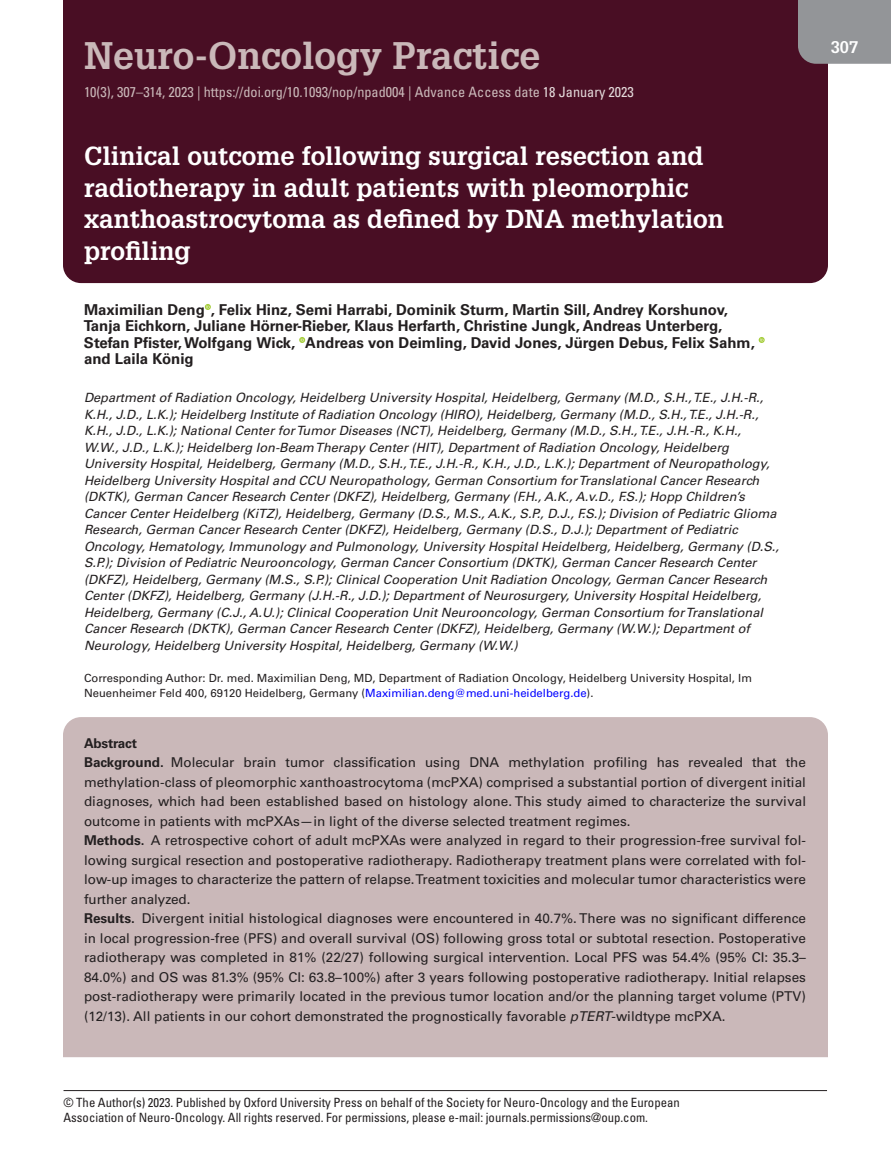
<style>
.page{position:relative;width:891px;height:1175px;background:#fff}
.page>*{position:absolute;margin:0;border:0;box-sizing:border-box;transform-origin:0 0}
.t1{font:700 37.5px "Glypha LT Std";color:#cab8b9}
.t2{font:700 25.5px/31.5px "Glypha LT Std";color:#fff}
.t3{font:700 16.5px "Glypha LT Std";color:#fff}
.t4{font:700 15px/16.5px "Univers LT Std";color:#231f20}
.t5{font:condensed 14.25px "Univers LT Std";color:#cab8b9}
.t6{font:13.5px/19.5px "Univers LT Std";color:#231f20}
.t7{font:italic 12.75px/16.5px "Univers LT Std";color:#231f20}
.t8{font:condensed 12.75px/15px "Univers LT Std";color:#231f20}
.t9{font:11.25px/15px "Univers LT Std";color:#231f20}
.s1{color:#e4dadb}
.s2{color:#00f}
.s3{font-weight:700}
.s4{font-style:italic}
</style>
<div class="page">
<div style="left:63px;top:0;width:765px;height:166px;background:#490e24"></div>
<div style="left:798px;top:0;width:93px;height:64px;background:#939598"></div>
<div style="left:63px;top:717px;width:765px;height:340px;background:#cab8b9"></div>
<hr style="left:64px;top:1090px;width:763px;height:1px;background:#231f20">
<svg style="left:205px;top:304px;width:6px;height:6px"></svg>
<svg style="left:299px;top:337px;width:6px;height:6px"></svg>
<svg style="left:759px;top:337px;width:6px;height:6px"></svg>
<div style="left:63px;top:166px;width:765px;height:117px;background:#490e24"></div>
<h1 class="t1" style="left:84px;top:32px;width:458px">Neuro-Oncology Practice</h1>
<p class="t5" style="left:84px;top:83px;width:551px">10(3), 307–314, 2023 | https://doi.org/10.1093/nop/npad004 | Advance Access date <span class="s1">18 January 2023</span></p>
<h2 class="t2" style="left:84px;top:140px;width:641px">Clinical outcome following surgical resection and radiotherapy in adult patients with pleomorphic xanthoastrocytoma as defined by DNA methylation profiling</h2>
<p class="t4" style="left:84px;top:301px;width:672px">Maximilian Deng , Felix Hinz, Semi Harrabi, Dominik Sturm, Martin Sill, Andrey Korshunov, Tanja Eichkorn, Juliane Hörner-Rieber, Klaus Herfarth, Christine Jungk, Andreas Unterberg, Stefan Pfister, Wolfgang Wick, Andreas von Deimling, David Jones, Jürgen Debus, Felix Sahm, and Laila König</p>
<p class="t7" style="left:84px;top:389px;width:697px">Department of Radiation Oncology, Heidelberg University Hospital, Heidelberg, Germany (M.D., S.H., T.E., J.H.-R., K.H., J.D., L.K.); Heidelberg Institute of Radiation Oncology (HIRO), Heidelberg, Germany (M.D., S.H., T.E., J.H.-R., K.H., J.D., L.K.); National Center for Tumor Diseases (NCT), Heidelberg, Germany (M.D., S.H., T.E., J.H.-R., K.H., W.W., J.D., L.K.); Heidelberg Ion-Beam Therapy Center (HIT), Department of Radiation Oncology, Heidelberg University Hospital, Heidelberg, Germany (M.D., S.H., T.E., J.H.-R., K.H., J.D., L.K.); Department of Neuropathology, Heidelberg University Hospital and CCU Neuropathology, German Consortium for Translational Cancer Research (DKTK), German Cancer Research Center (DKFZ), Heidelberg, Germany (F.H., A.K., A.v.D., F.S.); Hopp Children’s Cancer Center Heidelberg (KiTZ), Heidelberg, Germany (D.S., M.S., A.K., S.P., D.J., F.S.); Division of Pediatric Glioma Research, German Cancer Research Center (DKFZ), Heidelberg, Germany (D.S., D.J.); Department of Pediatric Oncology, Hematology, Immunology and Pulmonology, University Hospital Heidelberg, Heidelberg, Germany (D.S., S.P.); Division of Pediatric Neurooncology, German Cancer Consortium (DKTK), German Cancer Research Center (DKFZ), Heidelberg, Germany (M.S., S.P.); Clinical Cooperation Unit Radiation Oncology, German Cancer Research Center (DKFZ), Heidelberg, Germany (J.H.-R., J.D.); Department of Neurosurgery, University Hospital Heidelberg, Heidelberg, Germany (C.J., A.U.); Clinical Cooperation Unit Neurooncology, German Consortium for Translational Cancer Research (DKTK), German Cancer Research Center (DKFZ), Heidelberg, Germany (W.W.); Department of Neurology, Heidelberg University Hospital, Heidelberg, Germany (W.W.)</p>
<p class="t9" style="left:84px;top:670px;width:669px">Corresponding Author: Dr. med. Maximilian Deng, MD, Department of Radiation Oncology, Heidelberg University Hospital, Im<br>Neuenheimer Feld 400, 69120 Heidelberg, Germany (<span class="s2">Maximilian.deng@med.uni-heidelberg.de</span>).</p>
<p class="t6" style="left:84px;top:733px;width:724px"><span class="s3">Abstract<br>Background.</span> Molecular brain tumor classification using DNA methylation profiling has revealed that the methylation-class of pleomorphic xanthoastrocytoma (mcPXA) comprised a substantial portion of divergent initial diagnoses, which had been established based on histology alone. This study aimed to characterize the survival outcome in patients with mcPXAs—in light of the diverse selected treatment regimes.<br><span class="s3">Methods.</span> A retrospective cohort of adult mcPXAs were analyzed in regard to their progression-free survival fol&shy;lowing surgical resection and postoperative radiotherapy. Radiotherapy treatment plans were correlated with fol&shy;low-up images to characterize the pattern of relapse. Treatment toxicities and molecular tumor characteristics were further analyzed.<br><span class="s3">Results.</span> Divergent initial histological diagnoses were encountered in 40.7%. There was no significant difference in local progression-free (PFS) and overall survival (OS) following gross total or subtotal resection. Postoperative radiotherapy was completed in 81% (22/27) following surgical intervention. Local PFS was 54.4% (95% CI: 35.3– 84.0%) and OS was 81.3% (95% CI: 63.8–100%) after 3 years following postoperative radiotherapy. Initial relapses post-radiotherapy were primarily located in the previous tumor location and/or the planning target volume (PTV) (12/13). All patients in our cohort demonstrated the prognostically favorable <span class="s4">pTERT</span>-wildtype mcPXA.</p>
<p class="t3" style="left:831px;top:37px;width:29px">307</p>
<p class="t8" style="left:64px;top:1095px;width:618px">© The Author(s) 2023. Published by Oxford University Press on behalf of the Society for Neuro-Oncology and the European<br>Association of Neuro-Oncology. All rights reserved. For permissions, please e-mail: journals.permissions@oup.com.</p>
</div>
